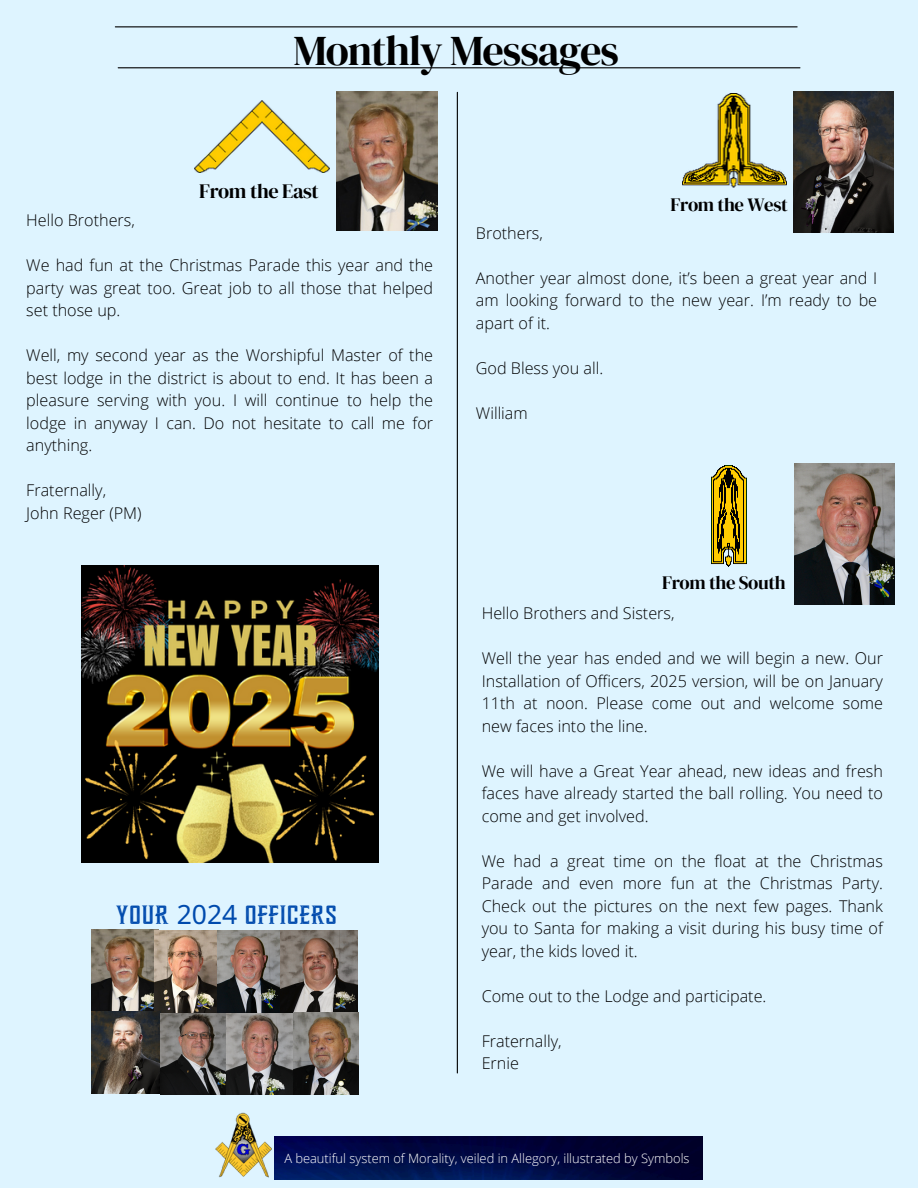
<style>
.page{position:relative;width:918px;height:1188px;background:#def4ff}
.page>*{position:absolute;margin:0;border:0;box-sizing:border-box;transform-origin:0 0}
.t1{font:42.3px "DM Serif Display";letter-spacing:-.025em;color:#000}
.t2{font:26.55px "Whiskey Style";color:#004aad}
.t3{font:20.25px "DM Serif Display";letter-spacing:-.02em;color:#000}
.t4{font:18.75px "DM Serif Display";letter-spacing:-.02em;color:#000}
.t5{font:300 16.2px/22.5px "Open Sans";color:#000;text-align:justify}
.t6{font:300 12.9px "Open Sans";color:#fff}
.s1{font-family:"Noto Sans"}
</style>
<div class="page">
<hr style="left:115px;top:26px;width:682px;height:1px;background:#000">
<hr style="left:457px;top:92px;width:1px;height:981px;background:#000">
<hr style="left:118px;top:67px;width:682px;height:1px;background:#000">
<img style="left:275px;top:1137px;width:428px;height:42px">
<img style="left:215px;top:1113px;width:60px;height:66px">
<img style="left:682px;top:93px;width:105px;height:95px">
<img style="left:793px;top:92px;width:101px;height:140px">
<img style="left:195px;top:101px;width:135px;height:72px">
<img style="left:337px;top:92px;width:101px;height:138px">
<img style="left:92px;top:929px;width:66px;height:82px">
<img style="left:154px;top:931px;width:204px;height:82px">
<img style="left:92px;top:1011px;width:68px;height:82px">
<img style="left:160px;top:1013px;width:198px;height:82px">
<img style="left:712px;top:465px;width:35px;height:101px">
<img style="left:794px;top:463px;width:100px;height:142px">
<img style="left:81px;top:566px;width:297px;height:297px">
<p class="t1" style="left:293px;top:21px;width:327px">Monthly Messages</p>
<p class="t3" style="left:199px;top:178px;width:121px">From the East</p>
<p class="t4" style="left:671px;top:191px;width:119px">From the West</p>
<p class="t5" style="left:26px;top:209px;width:110px">Hello Brothers,</p>
<p class="t5" style="left:26px;top:254px;width:408px">We had fun at the Christmas Parade this year and the party was great too. Great job to all those that helped set those up.</p>
<p class="t5" style="left:26px;top:344px;width:408px">Well, my second year as the Worshipful Master of the best lodge in the district is about to end. It has been a pleasure serving with you. I will continue to help the lodge in anyway I can. Do not hesitate to call me for anything.</p>
<p class="t5" style="left:26px;top:479px;width:81px">Fraternally,</p>
<p class="t5" style="left:26px;top:501px;width:117px">John Reger (PM)</p>
<p class="t2" style="left:116px;top:904px;width:220px">YOUR <span class="s1">2024</span> OFFICERS</p>
<p class="t5" style="left:476px;top:221px;width:69px">Brothers,</p>
<p class="t5" style="left:476px;top:266px;width:403px">Another year almost done, it’s been a great year and I am looking forward to the new year. I’m ready to be apart of it.</p>
<p class="t5" style="left:476px;top:356px;width:129px">God Bless you all.</p>
<p class="t5" style="left:476px;top:401px;width:53px">William</p>
<p class="t4" style="left:662px;top:570px;width:125px">From the South</p>
<p class="t5" style="left:482px;top:602px;width:194px">Hello Brothers and Sisters,</p>
<p class="t5" style="left:482px;top:647px;width:403px">Well the year has ended and we will begin a new. Our Installation of Officers, 2025 version, will be on January 11th at noon. Please come out and welcome some new faces into the line.</p>
<p class="t5" style="left:482px;top:759px;width:403px">We will have a Great Year ahead, new ideas and fresh faces have already started the ball rolling. You need to come and get involved.</p>
<p class="t5" style="left:482px;top:849px;width:403px">We had a great time on the float at the Christmas Parade and even more fun at the Christmas Party.<br>Check out the pictures on the next few pages. Thank you to Santa for making a visit during his busy time of year, the kids loved it.</p>
<p class="t5" style="left:482px;top:984px;width:286px">Come out to the Lodge and participate.</p>
<p class="t5" style="left:482px;top:1029px;width:81px">Fraternally,</p>
<p class="t5" style="left:482px;top:1052px;width:39px">Ernie</p>
<h1 class="t6" style="left:284px;top:1149px;width:407px">A beautiful system of Morality, veiled in Allegory, illustrated by Symbols</h1>
</div>
